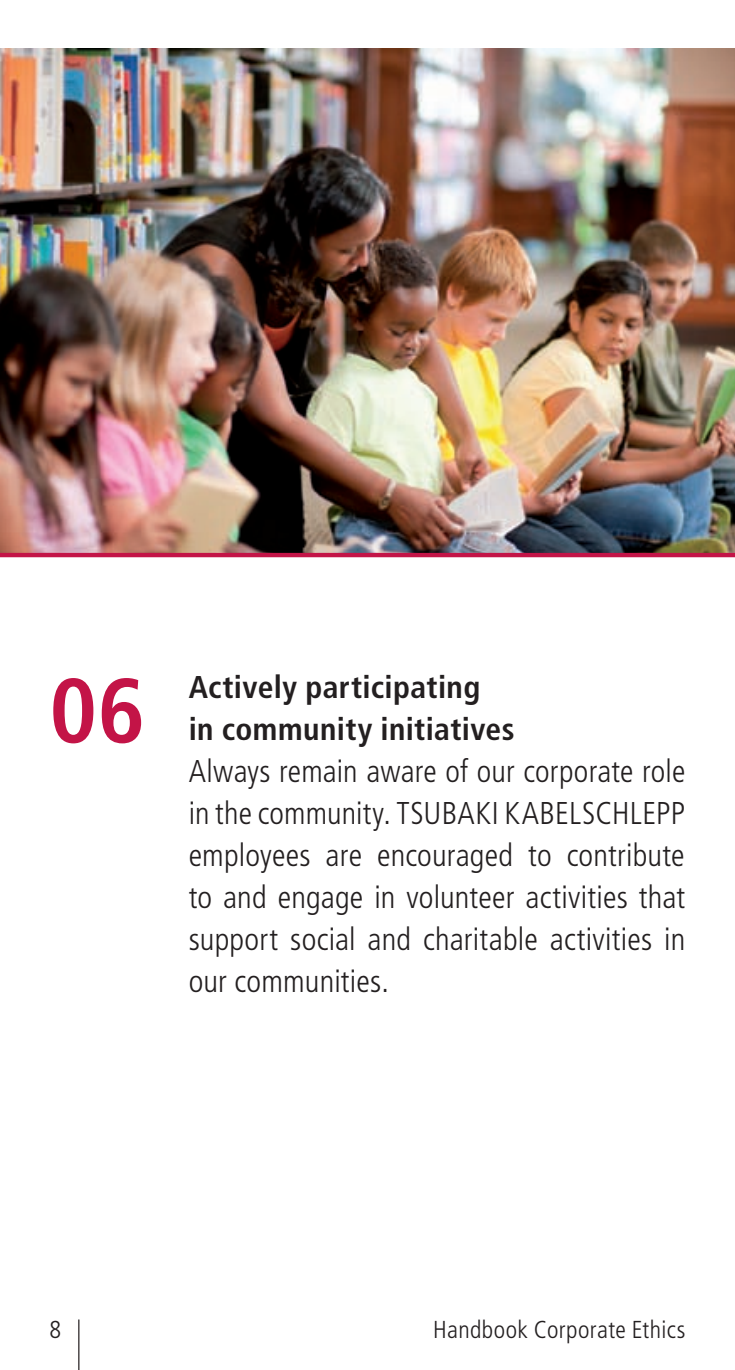
<style>
.page{position:relative;width:735px;height:1370px;background:#fff}
.page>*{position:absolute;margin:0;border:0;box-sizing:border-box;transform-origin:0 0}
.t1{font:700 condensed 91px "Frutiger";color:#c31447}
.t2{font:300 condensed 31.5px/42px "Frutiger";letter-spacing:.005em;color:#231f20;text-align:justify}
.t3{font:700 condensed 31.5px/42px "Frutiger";letter-spacing:.01em;color:#231f20}
.t4{font:300 condensed 24.5px "Frutiger";letter-spacing:.015em;color:#231f20}
</style>
<div class="page">
<img style="left:0;top:49px;width:734px;height:504px">
<hr style="left:78px;top:1319px;width:1px;height:50px;background:#231f20">
<hr style="left:0;top:553px;width:734px;height:4px;background:#c31447">
<h1 class="t1" style="left:50px;top:674px;width:97px">06</h1>
<p class="t3" style="left:189px;top:668px;width:327px">Actively participating<br>in community initiatives</p>
<p class="t2" style="left:189px;top:752px;width:498px">Always remain aware of our corporate role in the community. TSUBAKI KABELSCHLEPP employees are encouraged to contribute to and engage in volunteer activities that support social and charitable activities in our communities.</p>
<p class="t4" style="left:50px;top:1319px;width:13px">8</p>
<p class="t4" style="left:433px;top:1319px;width:253px">Handbook Corporate Ethics</p>
</div>
